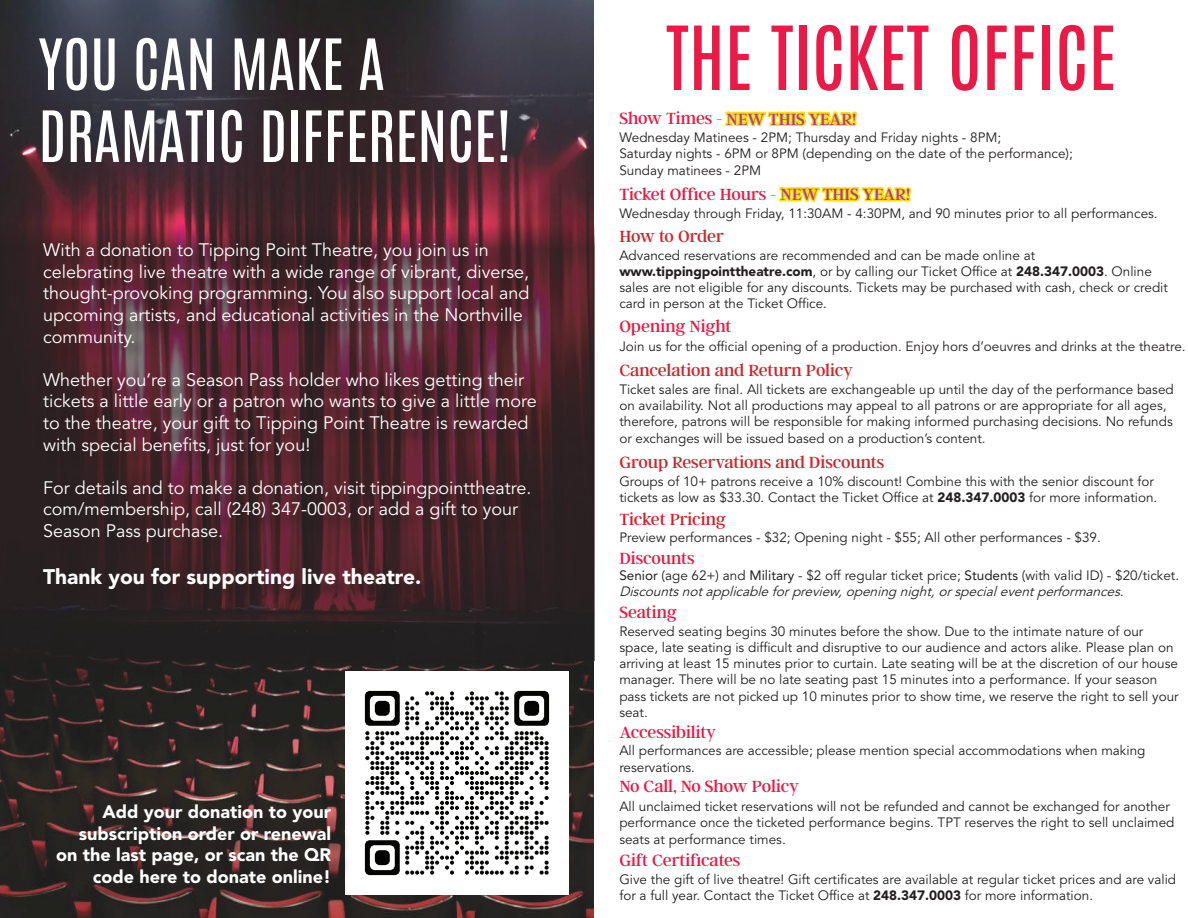
<style>
.page{position:relative;width:1188px;height:918px;background:#fff}
.page>*{position:absolute;margin:0;border:0;box-sizing:border-box;transform-origin:0 0}
.t1{font:75px "Antonio";color:#ea1945}
.t2{font:60px/72px "Antonio";color:#fff}
.t3{font:900 21px "Avenir LT Std";color:#fff}
.t4{font:18px/21.6px "Avenir LT Std";color:#fff}
.t5{font:18px "Argent CF";color:#ea1945}
.t6{font:900 18px/21.6px "Avenir LT Std";color:#fff;text-align:right}
.t7{font:18px "Argent CF";letter-spacing:-.005em;color:#d1232a}
.t8{font:18px "Argent CF";color:#a83d96}
.t9{font:13.5px/16.2px "Avenir LT Std";color:#231f20}
.t10{font:italic 13.5px/16.2px "Avenir LT Std";color:#231f20}
.s1{color:#ea1945}
.s2{color:#a83d96}
.s3{font-weight:900}
.s4{font-style:normal}
</style>
<div class="page">
<img style="left:0;top:0;width:594px;height:918px">
<svg style="left:0;top:224px;width:595px;height:437px;background:#342125"></svg>
<div style="left:44px;top:244px;width:508px;height:361px;background:#231f20;opacity:.75"></div>
<img style="left:346px;top:671px;width:223px;height:223px">
<div style="left:57px;top:806px;width:294px;height:97px;background:#231f20;opacity:.75"></div>
<svg style="left:725px;top:110px;width:133px;height:17px"></svg>
<svg style="left:779px;top:186px;width:132px;height:16px"></svg>
<h2 class="t2" style="left:39px;top:29px;width:475px">YOU CAN MAKE A<br>DRAMATIC DIFFERENCE!</h2>
<p class="t4" style="left:43px;top:240px;width:488px">With a donation to Tipping Point Theatre, you join us in celebrating live theatre with a wide range of vibrant, diverse, thought-provoking programming. You also support local and upcoming artists, and educational activities in the Northville community.</p>
<h3 class="t4" style="left:43px;top:369px;width:495px">Whether you’re a Season Pass holder who likes getting their tickets a little early or a patron who wants to give a little more to the theatre, your gift to Tipping Point Theatre is rewarded with special benefits, just for you!</h3>
<h3 class="t4" style="left:43px;top:477px;width:490px">For details and to make a donation, visit tippingpointtheatre. com/membership, call (248) 347-0003, or add a gift to your<br>Season Pass purchase.</h3>
<h3 class="t3" style="left:43px;top:564px;width:380px">Thank you for supporting live theatre.</h3>
<h3 class="t6" style="left:56px;top:801px;width:276px">Add your donation to your subscription order or renewal on the last page, or scan the QR code here to donate online!</h3>
<h1 class="t1" style="left:666px;top:5px;width:452px">THE TICKET OFFICE</h1>
<h3 class="t8" style="left:619px;top:109px;width:239px"><span class="s1">Show Times -</span> NEW THIS YEAR!</h3>
<p class="t9" style="left:619px;top:130px;width:455px">Wednesday Matinees - 2PM; Thursday and Friday nights - 8PM;<br>Saturday nights - 6PM or 8PM (depending on the date of the performance);<br>Sunday matinees - 2PM</p>
<h3 class="t5" style="left:619px;top:185px;width:293px">Ticket Office Hours - <span class="s2">NEW THIS YEAR!</span></h3>
<p class="t9" style="left:619px;top:206px;width:540px">Wednesday through Friday, 11:30AM - 4:30PM, and 90 minutes prior to all performances.</p>
<h3 class="t7" style="left:619px;top:227px;width:106px">How to Order</h3>
<p class="t9" style="left:619px;top:247px;width:550px">Advanced reservations are recommended and can be made online at <span class="s3">www.tippingpointtheatre.com</span>, or by calling our Ticket Office at <span class="s3">248.347.0003</span>. Online sales are not eligible for any discounts. Tickets may be purchased with cash, check or credit card in person at the Ticket Office.</p>
<h3 class="t5" style="left:619px;top:317px;width:114px">Opening Night</h3>
<p class="t9" style="left:619px;top:338px;width:568px">Join us for the official opening of a production. Enjoy hors d’oeuvres and drinks at the theatre.</p>
<h3 class="t7" style="left:619px;top:361px;width:235px">Cancelation and Return Policy</h3>
<p class="t9" style="left:619px;top:382px;width:556px">Ticket sales are final. All tickets are exchangeable up until the day of the performance based on availability. Not all productions may appeal to all patrons or are appropriate for all ages, therefore, patrons will be responsible for making informed purchasing decisions. No refunds or exchanges will be issued based on a production’s content.</p>
<p class="t9" style="left:619px;top:473px;width:540px">Groups of 10+ patrons receive a 10% discount! Combine this with the senior discount for tickets as low as $33.30. Contact the Ticket Office at <span class="s3">248.347.0003</span> for more information.</p>
<p class="t9" style="left:619px;top:529px;width:483px">Preview performances - $32; Opening night - $55; All other performances - $39.</p>
<h3 class="t7" style="left:619px;top:453px;width:266px">Group Reservations and Discounts</h3>
<h3 class="t7" style="left:619px;top:510px;width:108px">Ticket Pricing</h3>
<h3 class="t5" style="left:619px;top:548px;width:77px">Discounts</h3>
<p class="t10" style="left:619px;top:567px;width:561px"><span class="s4">Senior</span> <span class="s4">(age 62+) and</span> <span class="s4">Military</span> <span class="s4">- $2 off regular ticket price;</span> <span class="s4">Students</span> <span class="s4">(with valid ID) - $20/ticket.<br></span>Discountsnotapplicableforpreview,opening night,orspecialeventperformances.</p>
<h3 class="t5" style="left:619px;top:603px;width:59px">Seating</h3>
<p class="t9" style="left:619px;top:623px;width:561px">Reserved seating begins 30 minutes before the show. Due to the intimate nature of our space, late seating is difficult and disruptive to our audience and actors alike. Please plan on arriving at least 15 minutes prior to curtain. Late seating will be at the discretion of our house manager. There will be no late seating past 15 minutes into a performance. If your season pass tickets are not picked up 10 minutes prior to show time, we reserve the right to sell your seat.</p>
<h3 class="t5" style="left:619px;top:723px;width:98px">Accessibility</h3>
<p class="t9" style="left:619px;top:743px;width:528px">All performances are accessible; please mention special accommodations when making reservations.</p>
<h3 class="t5" style="left:619px;top:776px;width:181px">No Call, No Show Policy</h3>
<p class="t9" style="left:619px;top:799px;width:557px">All unclaimed ticket reservations will not be refunded and cannot be exchanged for another performance once the ticketed performance begins. TPT reserves the right to sell unclaimed seats at performance times.</p>
<p class="t9" style="left:619px;top:872px;width:558px">Give the gift of live theatre! Gift certificates are available at regular ticket prices and are valid for a full year. Contact the Ticket Office at <span class="s3">248.347.0003</span> for more information.</p>
<h3 class="t5" style="left:619px;top:851px;width:123px">Gift Certificates</h3>
</div>
